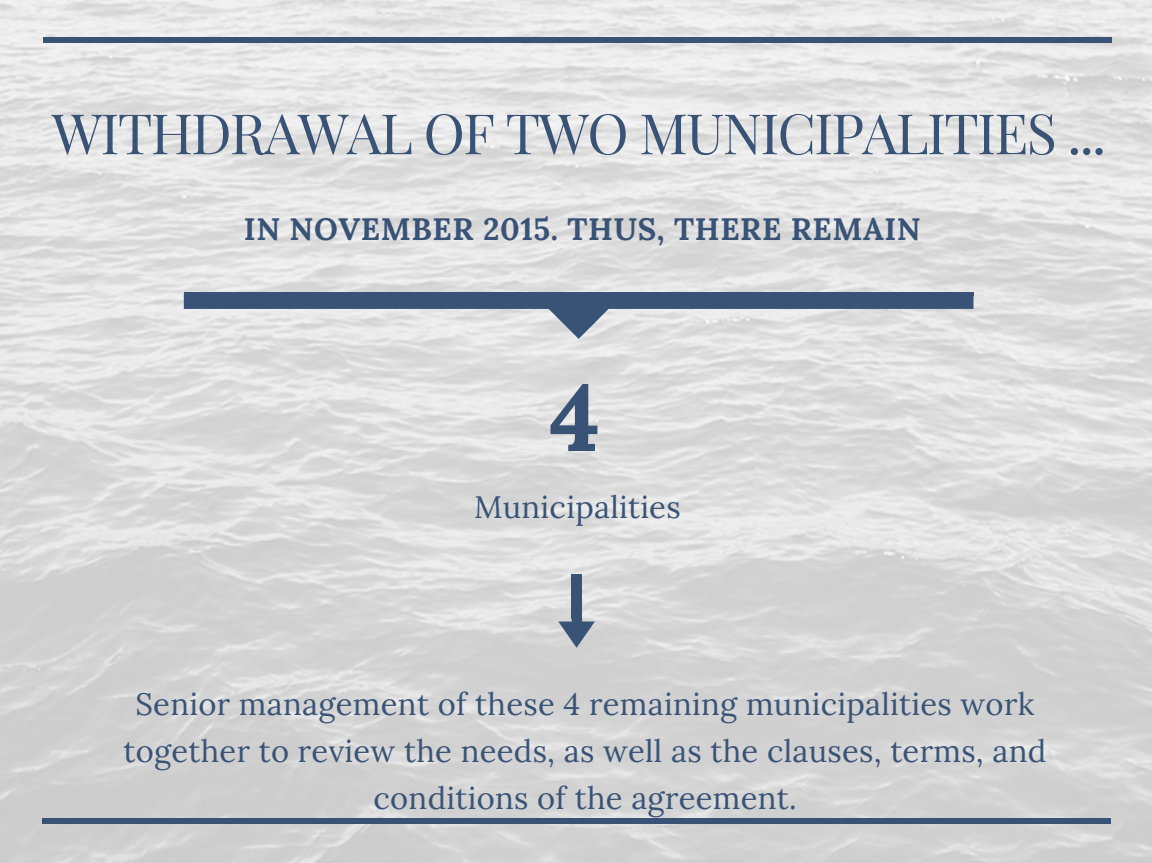
<style>
.page{position:relative;width:1152px;height:863px;background:#fff}
.page>*{position:absolute;margin:0;border:0;box-sizing:border-box;transform-origin:0 0}
.t1{font:700 93.6px "Lora";color:#395376}
.t2{font:55.8px "Playfair Display SC";letter-spacing:-.03em;color:#395376}
.t3{font:30.9px/47.2px "Lora";letter-spacing:.01em;color:#395376;text-align:center}
.t4{font:700 30.9px "Lora";letter-spacing:.02em;color:#395376}
</style>
<div class="page">
<img style="left:0;top:0;width:1152px;height:862px">
<div style="left:43px;top:37px;width:1069px;height:5px;background:#395376"></div>
<div style="left:42px;top:818px;width:1069px;height:5px;background:#395376"></div>
<svg style="left:184px;top:295px;width:790px;height:44px;background:#a9b2be"></svg>
<hr style="left:184px;top:292px;width:790px;height:3px;background:#395376">
<svg style="left:558px;top:618px;width:37px;height:29px"></svg>
<div style="left:572px;top:578px;width:10px;height:40px;background:#395376"></div>
<svg style="left:572px;top:575px;width:10px;height:3px"></svg>
<h2 class="t2" style="left:52px;top:94px;width:1056px">WITHDRAWAL OF TWO MUNICIPALITIES ...</h2>
<p class="t4" style="left:244px;top:209px;width:679px">IN NOVEMBER 2015. THUS, THERE REMAIN</p>
<h1 class="t1" style="left:549px;top:357px;width:53px">4</h1>
<p class="t3" style="left:474px;top:483px;width:208px">Municipalities</p>
<p class="t3" style="left:123px;top:680px;width:924px">Senior management of these 4 remaining municipalities work together to review the needs, as well as the clauses, terms, and conditions of the agreement.</p>
</div>
